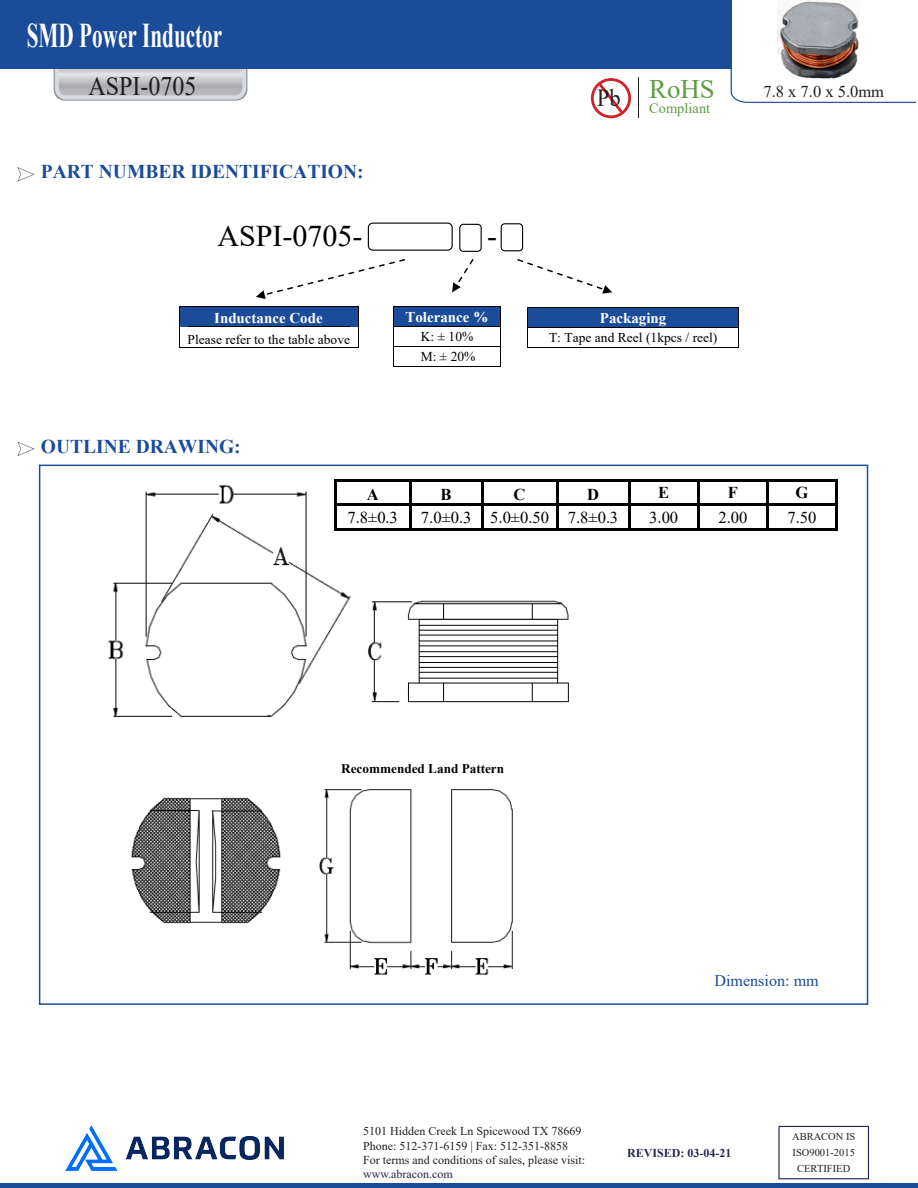
<style>
.page{position:relative;width:918px;height:1188px;background:#fff}
.page>*{position:absolute;margin:0;border:0;box-sizing:border-box;transform-origin:0 0}
.t1{font:700 34.65px "Times New Roman";color:#fff;scale:.61 1}
.t2{font:30px "Times New Roman";color:#000}
.t3{font:26.85px "Times New Roman";color:#5f9d43}
.t4{font:26.7px "Times New Roman";color:#1f1c1d;scale:.9 1}
.t5{font:700 19.5px "Times New Roman";color:#1b4c99}
.t6{font:16.5px "Times New Roman";color:#000}
.t7{font:16.5px "Times New Roman";color:#221f1f}
.t8{font:700 16.5px "Times New Roman";color:#000}
.t9{font:16.2px "Times New Roman";color:#1b4c99}
.t10{font:700 15px "Times New Roman";color:#fff}
.t11{font:14.55px "Times New Roman";color:#5f9d43}
.t12{font:13.5px "Times New Roman";color:#000}
.t13{font:700 13.2px "Times New Roman";color:#000}
.t14{font:12px/14.4px "Times New Roman";color:#231f20}
.t15{font:700 12px "Times New Roman";color:#25274d}
.t16{font:12px "Times New Roman";color:#25274d}
.t17{font:10.5px/16px "Times New Roman";color:#231f20;text-align:center}
</style>
<div class="page">
<img style="left:131px;top:788px;width:382px;height:188px">
<svg style="left:17px;top:441px;width:18px;height:15px"></svg>
<svg style="left:54px;top:68px;width:193px;height:33px;background:#bfc2c8"></svg>
<div style="left:0;top:0;width:731px;height:68px;background:#1b4c99"></div>
<svg style="left:731px;top:0;width:185px;height:103px"></svg>
<svg style="left:591px;top:78px;width:40px;height:40px"></svg>
<img style="left:108px;top:481px;width:494px;height:237px">
<img style="left:778px;top:0;width:81px;height:80px">
<div style="left:188px;top:309px;width:162px;height:18px;background:#1b4c99"></div>
<div style="left:402px;top:308px;width:90px;height:18px;background:#1b4c99"></div>
<div style="left:536px;top:309px;width:194px;height:17px;background:#1b4c99"></div>
<div style="left:368px;top:223px;width:85px;height:28px;border:1px solid #000;border-radius:4px"></div>
<div style="left:459px;top:224px;width:23px;height:28px;border:1px solid #000;border-radius:4px"></div>
<svg style="left:517px;top:259px;width:95px;height:35px"></svg>
<svg style="left:256px;top:259px;width:149px;height:40px"></svg>
<div style="left:501px;top:223px;width:22px;height:28px;border:1px solid #000;border-radius:4px"></div>
<svg style="left:452px;top:259px;width:22px;height:33px"></svg>
<svg style="left:17px;top:167px;width:18px;height:15px"></svg>
<div style="left:778px;top:1126px;width:91px;height:53px;border:1px solid #25274d"></div>
<img style="left:65px;top:1125px;width:219px;height:46px">
<hr style="left:528px;top:307px;width:210px;height:1px;background:#000">
<hr style="left:394px;top:307px;width:106px;height:1px;background:#1b4c99">
<hr style="left:528px;top:308px;width:210px;height:1px;background:#1b4c99">
<hr style="left:180px;top:307px;width:178px;height:2px;background:#1b4c99">
<hr style="left:394px;top:326px;width:106px;height:1px;background:#1b4c99">
<hr style="left:528px;top:326px;width:210px;height:1px;background:#1b4c99">
<hr style="left:180px;top:327px;width:178px;height:1px;background:#000">
<hr style="left:394px;top:327px;width:106px;height:1px;background:#000">
<hr style="left:528px;top:327px;width:210px;height:1px;background:#000">
<hr style="left:394px;top:346px;width:106px;height:1px;background:#000">
<hr style="left:528px;top:347px;width:210px;height:1px;background:#000">
<hr style="left:180px;top:347px;width:178px;height:1px;background:#000">
<hr style="left:394px;top:366px;width:106px;height:1px;background:#000">
<hr style="left:336px;top:479px;width:73px;height:2px;background:#000">
<hr style="left:411px;top:479px;width:70px;height:2px;background:#000">
<hr style="left:483px;top:479px;width:73px;height:2px;background:#000">
<hr style="left:558px;top:479px;width:70px;height:2px;background:#000">
<hr style="left:630px;top:479px;width:67px;height:2px;background:#000">
<hr style="left:699px;top:479px;width:67px;height:2px;background:#000">
<hr style="left:768px;top:479px;width:67px;height:2px;background:#000">
<hr style="left:336px;top:504px;width:73px;height:2px;background:#000">
<hr style="left:411px;top:504px;width:70px;height:2px;background:#000">
<hr style="left:483px;top:504px;width:73px;height:2px;background:#000">
<hr style="left:558px;top:504px;width:70px;height:2px;background:#000">
<hr style="left:630px;top:504px;width:67px;height:2px;background:#000">
<hr style="left:699px;top:504px;width:67px;height:2px;background:#000">
<hr style="left:768px;top:504px;width:67px;height:2px;background:#000">
<hr style="left:336px;top:528px;width:73px;height:3px;background:#000">
<hr style="left:411px;top:528px;width:70px;height:3px;background:#000">
<hr style="left:483px;top:528px;width:73px;height:3px;background:#000">
<hr style="left:558px;top:528px;width:70px;height:3px;background:#000">
<hr style="left:630px;top:528px;width:67px;height:3px;background:#000">
<hr style="left:699px;top:528px;width:67px;height:3px;background:#000">
<hr style="left:768px;top:528px;width:67px;height:3px;background:#000">
<hr style="left:0;top:1184px;width:918px;height:4px;background:#1b4c99">
<svg style="left:179px;top:307px;width:1px;height:41px"></svg>
<div style="left:180px;top:309px;width:8px;height:18px;background:#1b4c99"></div>
<hr style="left:334px;top:481px;width:2px;height:23px;background:#000">
<hr style="left:334px;top:506px;width:2px;height:22px;background:#000">
<div style="left:350px;top:309px;width:8px;height:18px;background:#1b4c99"></div>
<svg style="left:358px;top:307px;width:1px;height:41px"></svg>
<svg style="left:393px;top:307px;width:1px;height:60px"></svg>
<div style="left:394px;top:308px;width:8px;height:18px;background:#1b4c99"></div>
<hr style="left:409px;top:481px;width:2px;height:23px;background:#000">
<hr style="left:409px;top:506px;width:2px;height:22px;background:#000">
<hr style="left:481px;top:481px;width:2px;height:23px;background:#000">
<hr style="left:481px;top:506px;width:2px;height:22px;background:#000">
<div style="left:492px;top:308px;width:8px;height:18px;background:#1b4c99"></div>
<svg style="left:500px;top:307px;width:1px;height:60px"></svg>
<div style="left:528px;top:309px;width:8px;height:17px;background:#1b4c99"></div>
<hr style="left:556px;top:481px;width:2px;height:23px;background:#000">
<hr style="left:556px;top:506px;width:2px;height:22px;background:#000">
<hr style="left:628px;top:481px;width:2px;height:23px;background:#000">
<hr style="left:628px;top:506px;width:2px;height:22px;background:#000">
<hr style="left:638px;top:77px;width:1px;height:41px;background:#221f1f">
<hr style="left:697px;top:481px;width:2px;height:23px;background:#000">
<hr style="left:697px;top:506px;width:2px;height:22px;background:#000">
<div style="left:731px;top:309px;width:7px;height:17px;background:#1b4c99"></div>
<svg style="left:738px;top:307px;width:1px;height:41px"></svg>
<hr style="left:766px;top:481px;width:2px;height:23px;background:#000">
<hr style="left:766px;top:506px;width:2px;height:22px;background:#000">
<hr style="left:835px;top:481px;width:3px;height:23px;background:#000">
<hr style="left:835px;top:506px;width:3px;height:22px;background:#000">
<h1 class="t1" style="left:27px;top:11px;width:322px">SMD Power Inductor</h1>
<h3 class="t4" style="left:89px;top:67px;width:121px">ASPI-0705</h3>
<h3 class="t3" style="left:597px;top:70px;width:119px"><sub>Pb</sub> RoHS</h3>
<h3 class="t7" style="left:764px;top:80px;width:122px">7.8 x 7.0 x 5.0mm</h3>
<p class="t11" style="left:649px;top:98px;width:63px">Compliant</p>
<h3 class="t5" style="left:41px;top:158px;width:324px">PART NUMBER IDENTIFICATION:</h3>
<h2 class="t2" style="left:218px;top:215px;width:147px">ASPI-0705-</h2>
<h2 class="t2" style="left:487px;top:215px;width:12px">-</h2>
<p class="t10" style="left:214px;top:307px;width:110px">Inductance Code</p>
<p class="t10" style="left:406px;top:306px;width:84px">Tolerance %</p>
<p class="t10" style="left:600px;top:307px;width:68px">Packaging</p>
<p class="t12" style="left:188px;top:330px;width:164px">Please refer to the table above</p>
<p class="t12" style="left:421px;top:327px;width:54px">K: ± 10%</p>
<p class="t12" style="left:549px;top:328px;width:170px">T: Tape and Reel (1kpcs / reel)</p>
<p class="t12" style="left:421px;top:347px;width:56px">M: ± 20%</p>
<h3 class="t5" style="left:41px;top:432px;width:201px">OUTLINE DRAWING:</h3>
<h3 class="t8" style="left:367px;top:483px;width:13px">A</h3>
<h3 class="t8" style="left:441px;top:483px;width:13px">B</h3>
<h3 class="t8" style="left:513px;top:483px;width:13px">C</h3>
<h3 class="t8" style="left:587px;top:483px;width:13px">D</h3>
<h3 class="t8" style="left:658px;top:481px;width:13px">E</h3>
<h3 class="t8" style="left:728px;top:481px;width:12px">F</h3>
<h3 class="t8" style="left:795px;top:481px;width:14px">G</h3>
<h3 class="t6" style="left:347px;top:506px;width:52px">7.8±0.3</h3>
<h3 class="t6" style="left:421px;top:506px;width:199px">7.0±0.3 5.0±0.50 7.8±0.3</h3>
<h3 class="t6" style="left:649px;top:506px;width:30px">3.00</h3>
<h3 class="t6" style="left:718px;top:506px;width:30px">2.00</h3>
<h3 class="t6" style="left:788px;top:506px;width:30px">7.50</h3>
<p class="t13" style="left:341px;top:759px;width:164px">Recommended Land Pattern</p>
<h3 class="t9" style="left:714px;top:969px;width:106px">Dimension: mm</h3>
<p class="t14" style="left:363px;top:1124px;width:223px">5101 Hidden Creek Ln Spicewood TX 78669<br>Phone: 512-371-6159 | Fax: 512-351-8858<br>For terms and conditions of sales, please visit:</p>
<p class="t16" style="left:363px;top:1166px;width:91px">www.abracon.com</p>
<p class="t17" style="left:792px;top:1128px;width:65px">ABRACON IS</p>
<p class="t15" style="left:627px;top:1144px;width:106px">REVISED: 03-04-21</p>
<p class="t17" style="left:793px;top:1144px;width:64px">ISO9001-2015<br>CERTIFIED</p>
</div>
